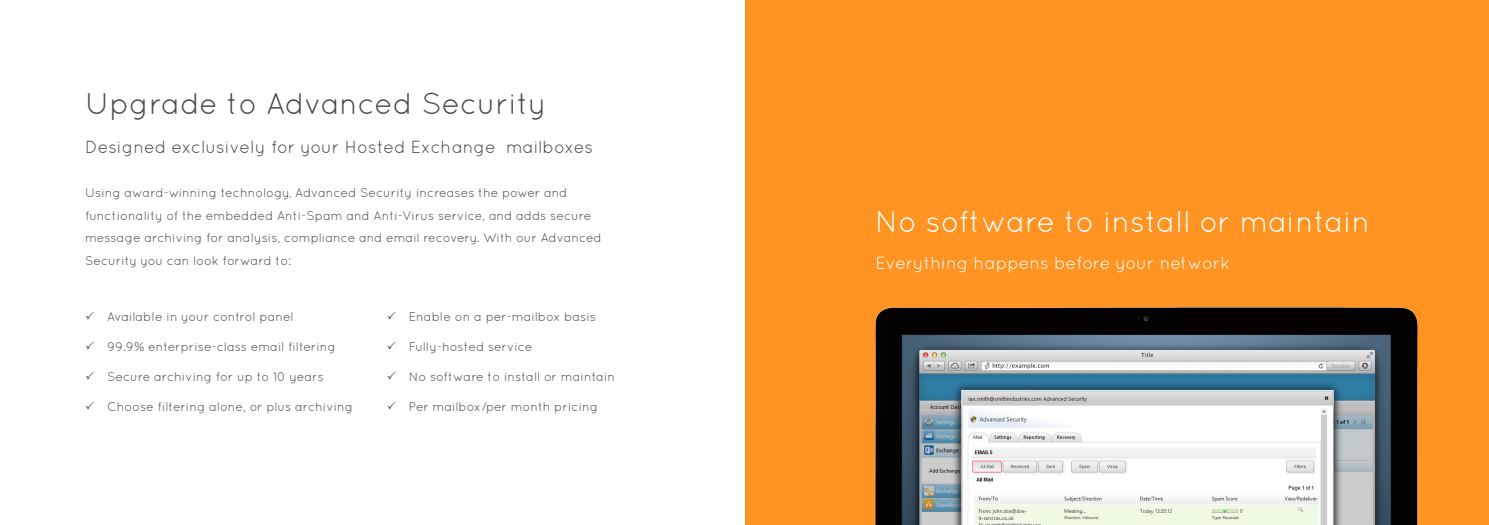
<style>
.page{position:relative;width:1489px;height:525px;background:#fff}
.page>*{position:absolute;margin:0;border:0;box-sizing:border-box;transform-origin:0 0}
.t1{font:30px "Quicksand";color:#fff}
.t2{font:30px "Quicksand";color:#484848}
.t3{font:17.5px "Quicksand";color:#484848}
.t4{font:17.5px "Quicksand";color:#fff}
.t5{font:12.5px/22.5px "Quicksand";color:#484848}
</style>
<div class="page">
<div style="left:745px;top:0;width:743px;height:524px;background:#ff9422"></div>
<img style="left:875px;top:307px;width:542px;height:217px">
<p class="t2" style="left:85px;top:86px;width:463px">Upgrade to Advanced Security</p>
<p class="t3" style="left:85px;top:137px;width:509px">Designed exclusively for your Hosted Exchange mailboxes</p>
<p class="t5" style="left:85px;top:181px;width:484px">Using award-winning technology, Advanced Security increases the power and</p>
<p class="t5" style="left:85px;top:204px;width:518px">functionality of the embedded Anti-Spam and Anti-Virus service, and adds secure message archiving for analysis, compliance and email recovery. With our Advanced<br>Security you can look forward to:</p>
<p class="t5" style="left:107px;top:304px;width:188px">Available in your control panel</p>
<p class="t5" style="left:107px;top:334px;width:230px">99.9% enterprise-class email filtering</p>
<p class="t5" style="left:107px;top:364px;width:218px">Secure archiving for up to 10 years</p>
<p class="t5" style="left:107px;top:394px;width:247px">Choose filtering alone, or plus archiving</p>
<p class="t5" style="left:409px;top:304px;width:189px">Enable on a per-mailbox basis</p>
<p class="t5" style="left:409px;top:334px;width:125px">Fully-hosted service</p>
<p class="t5" style="left:409px;top:364px;width:208px">No software to install or maintain</p>
<p class="t5" style="left:409px;top:394px;width:191px">Per mailbox/per month pricing</p>
<p class="t1" style="left:875px;top:204px;width:497px">No software to install or maintain</p>
<p class="t4" style="left:875px;top:253px;width:356px">Everything happens before your network</p>
</div>
